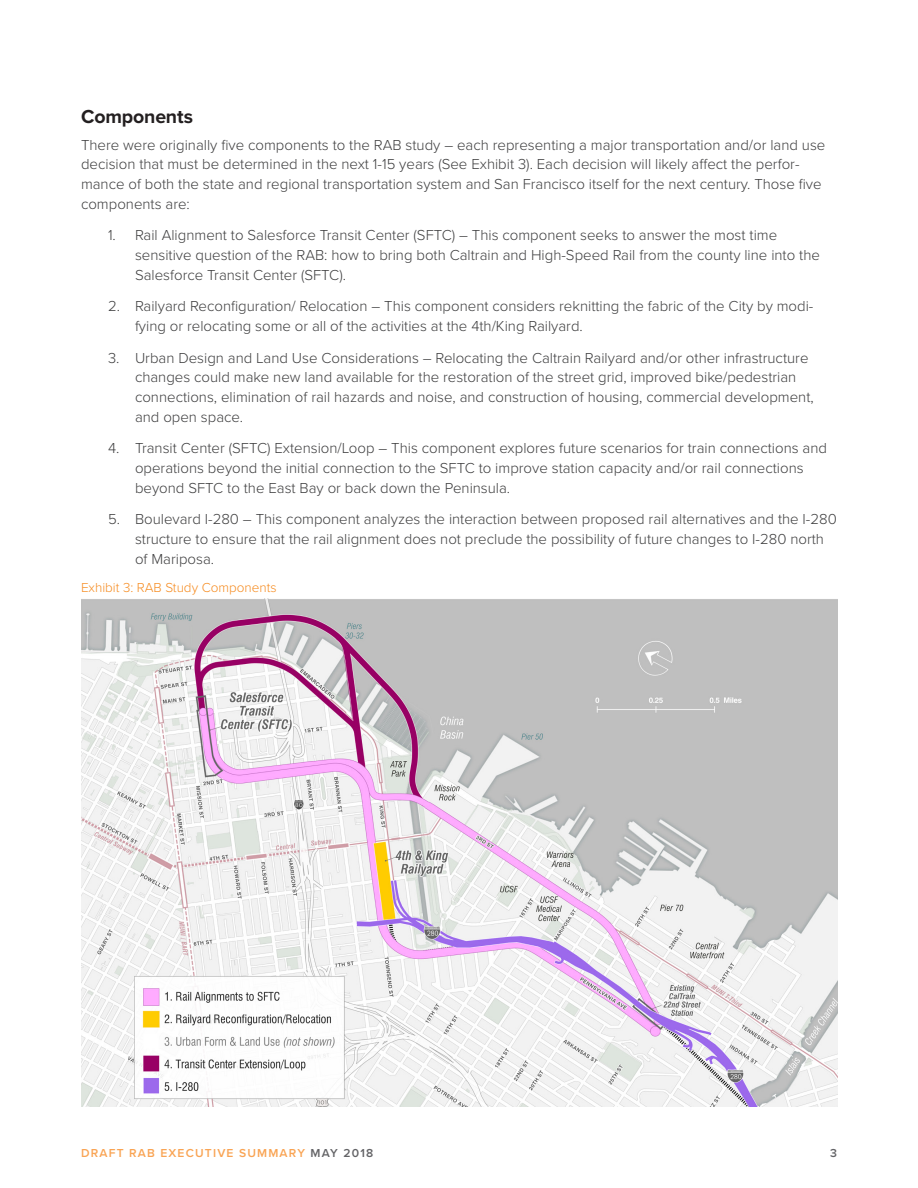
<style>
.page{position:relative;width:918px;height:1188px;background:#fff}
.page>*{position:absolute;margin:0;border:0;box-sizing:border-box;transform-origin:0 0}
.Heading_2{font:700 19.5px "Proxima Nova";letter-spacing:-.005em;color:#231f20}
.Numbered_List{font:300 15px/19.6px "Proxima Nova";color:#3e3e3f}
.Captions{font:300 13.5px "Proxima Nova";color:#f68b1f}
.t1{font:600 12px "Proxima Nova";letter-spacing:.1em;color:#f9a454}
.t2{font:600 12px "Proxima Nova";color:#636366}
.s1{color:#636366}
</style>
<div class="page">
<img style="left:81px;top:598px;width:756px;height:509px">
<p class="Heading_2" style="left:81px;top:102px;width:114px">Components</p>
<p class="Numbered_List" style="left:81px;top:134px;width:746px">There were originally five components to the RAB study – each representing a major transportation and/or land use decision that must be determined in the next 1-15 years (See Exhibit 3). Each decision will likely affect the perfor&shy;mance of both the state and regional transportation system and San Francisco itself for the next century. Those five components are:</p>
<p class="Numbered_List" style="left:135px;top:225px;width:686px;text-indent:-27px">1. Rail Alignment to Salesforce Transit Center (SFTC) – This component seeks to answer the most time sensitive question of the RAB: how to bring both Caltrain and High-Speed Rail from the county line into the<br>Salesforce Transit Center (SFTC).</p>
<p class="Numbered_List" style="left:135px;top:296px;width:680px;text-indent:-27px">2. Railyard Reconfiguration/ Relocation – This component considers reknitting the fabric of the City by modi&shy;fying or relocating some or all of the activities at the 4th/King Railyard.</p>
<p class="Numbered_List" style="left:135px;top:347px;width:680px;text-indent:-27px">3. Urban Design and Land Use Considerations – Relocating the Caltrain Railyard and/or other infrastructure changes could make new land available for the restoration of the street grid, improved bike/pedestrian connections, elimination of rail hazards and noise, and construction of housing, commercial development, and open space.</p>
<p class="Numbered_List" style="left:135px;top:438px;width:694px;text-indent:-27px">4. Transit Center (SFTC) Extension/Loop – This component explores future scenarios for train connections and operations beyond the initial connection to the SFTC to improve station capacity and/or rail connections beyond SFTC to the East Bay or back down the Peninsula.</p>
<p class="Numbered_List" style="left:135px;top:509px;width:703px;text-indent:-27px">5. Boulevard I-280 – This component analyzes the interaction between proposed rail alternatives and the I-280 structure to ensure that the rail alignment does not preclude the possibility of future changes to I-280 north of Mariposa.</p>
<p class="Captions" style="left:81px;top:577px;width:197px">Exhibit 3: RAB Study Components</p>
<p class="t1" style="left:81px;top:1144px;width:294px">DRAFT RAB EXECUTIVE SUMMARY <span class="s1">MAY 2018</span></p>
<p class="t2" style="left:830px;top:1144px;width:8px">3</p>
</div>
